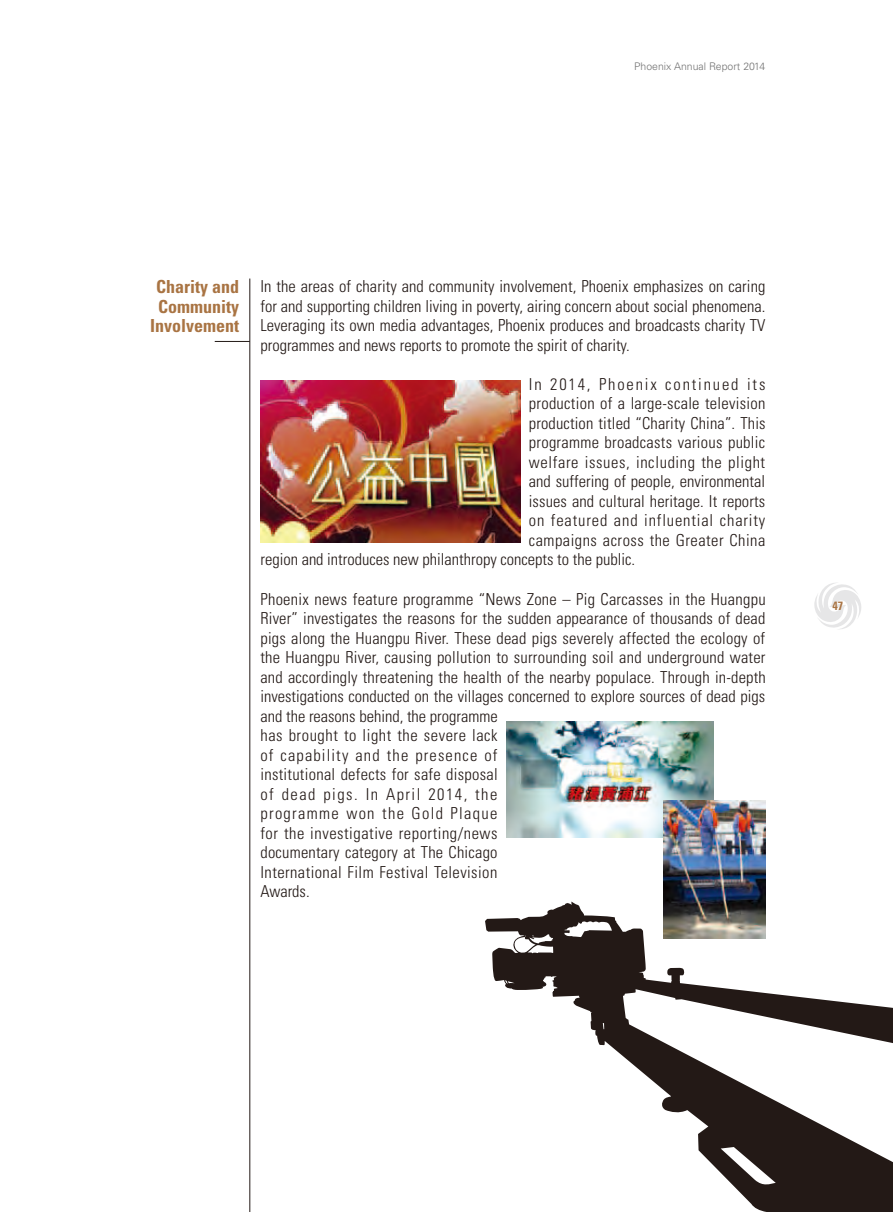
<style>
.page{position:relative;width:893px;height:1212px;background:#fff}
.page>*{position:absolute;margin:0;border:0;box-sizing:border-box;transform-origin:0 0}
.t1{font:700 condensed 18px/19.5px "Univers LT Std";color:#a97443;text-align:center}
.t2{font:300 condensed 16.5px/19.5px "Univers LT Std";letter-spacing:.015em;color:#231916;text-align:justify}
.t3{font:300 condensed 16.5px "Univers LT Std";letter-spacing:.04em;color:#231916}
.t4{font:300 condensed 16.5px "Univers LT Std";letter-spacing:.05em;color:#231916}
.t5{font:300 condensed 16.5px "Univers LT Std";letter-spacing:.11em;color:#231916}
.t6{font:700 condensed 12px "Univers LT Std";color:#a97443}
.t7{font:300 10.5px "Univers LT Std";color:#727272}
</style>
<div class="page">
<svg style="left:814px;top:583px;width:47px;height:46px"></svg>
<hr style="left:249px;top:279px;width:1px;height:933px;background:#231916">
<hr style="left:215px;top:341px;width:35px;height:1px;background:#231916">
<img style="left:260px;top:381px;width:260px;height:161px">
<img style="left:506px;top:722px;width:208px;height:115px">
<img style="left:664px;top:801px;width:101px;height:100px">
<svg style="left:485px;top:901px;width:408px;height:311px"></svg>
<p class="t7" style="left:634px;top:60px;width:133px">Phoenix Annual Report 2014</p>
<p class="t1" style="left:150px;top:277px;width:90px">Charity and<br>Community<br>Involvement</p>
<p class="t2" style="left:260px;top:277px;width:506px">In the areas of charity and community involvement, Phoenix emphasizes on caring for and supporting children living in poverty, airing concern about social phenomena.<br>Leveraging its own media advantages, Phoenix produces and broadcasts charity TV programmes and news reports to promote the spirit of charity.</p>
<p class="t5" style="left:529px;top:374px;width:238px">In 2014, Phoenix continued its</p>
<p class="t2" style="left:529px;top:394px;width:238px">production of a large-scale television</p>
<p class="t2" style="left:529px;top:413px;width:238px">production titled “Charity China”. This</p>
<p class="t2" style="left:529px;top:433px;width:238px">programme broadcasts various public</p>
<p class="t3" style="left:529px;top:452px;width:238px">welfare issues, including the plight</p>
<p class="t2" style="left:529px;top:472px;width:238px">and suffering of people, environmental</p>
<p class="t2" style="left:529px;top:491px;width:238px">issues and cultural heritage. It reports</p>
<p class="t4" style="left:529px;top:511px;width:238px">on featured and influential charity</p>
<p class="t2" style="left:529px;top:530px;width:238px">campaigns across the Greater China</p>
<p class="t2" style="left:260px;top:550px;width:376px">region and introduces new philanthropy concepts to the public.</p>
<p class="t2" style="left:260px;top:589px;width:507px;text-align:left">Phoenix news feature programme “News Zone – Pig Carcasses in the Huangpu River” investigates the reasons for the sudden appearance of thousands of dead pigs along the Huangpu River. These dead pigs severely affected the ecology of the Huangpu River, causing pollution to surrounding soil and underground water and accordingly threatening the health of the nearby populace. Through in-depth investigations conducted on the villages concerned to explore sources of dead pigs and the reasons behind, the programme<br>has brought to light the severe lack<br>of capability and the presence of<br>institutional defects for safe disposal<br>of dead pigs. In April 2014, the<br>programme won the Gold Plaque<br>for the investigative reporting/news<br>documentary category at The Chicago<br>International Film Festival Television<br>Awards.</p>
<p class="t6" style="left:832px;top:598px;width:12px">47</p>
</div>
